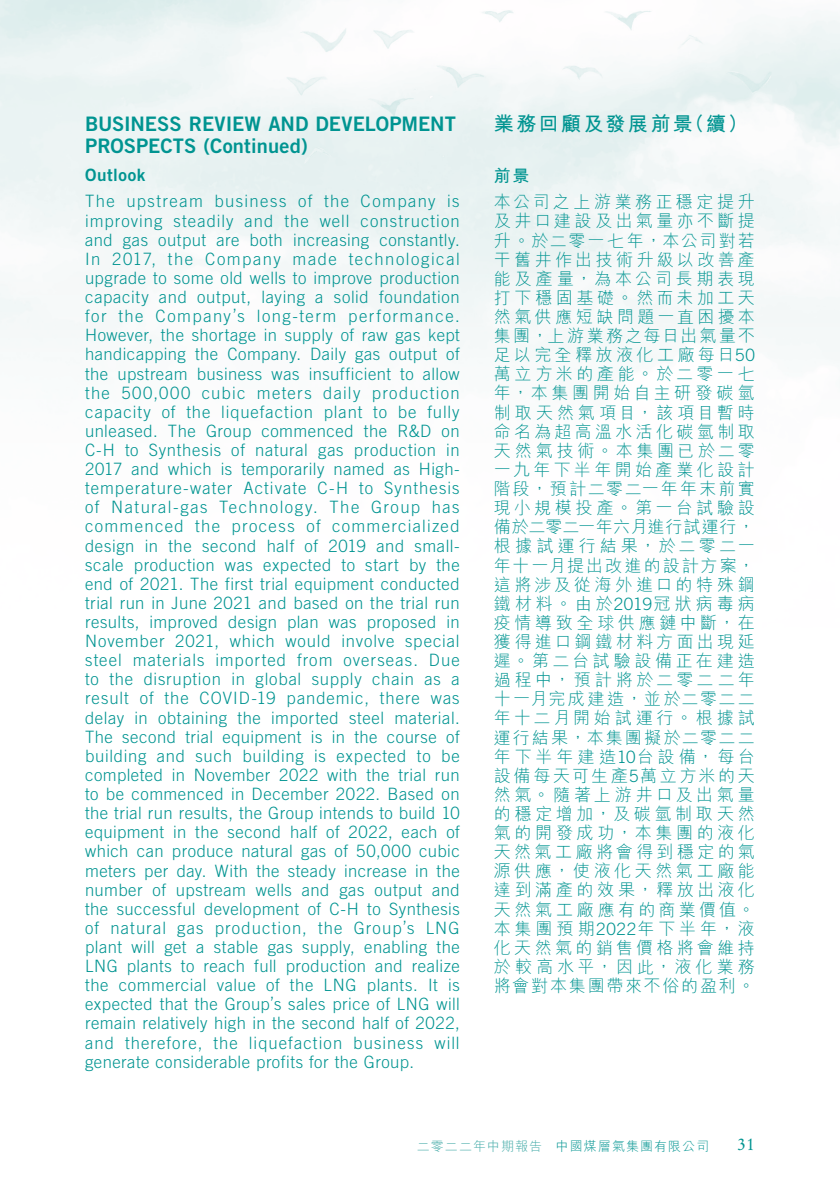
<style>
.page{position:relative;width:840px;height:1191px;background:#fff}
.page>*{position:absolute;margin:0;border:0;box-sizing:border-box;transform-origin:0 0}
.t1{font:20px/22px "Trade Gothic LT Std Bd 2";color:#009491}
.t2{font:700 20px "M Hei HK";letter-spacing:.12em;color:#009491}
.t3{font:300 17px/19.2px "Trade Gothic LT Std";letter-spacing:.03em;color:#009491;text-align:justify}
.t4{font:300 17px/19.2px "M Hei HK";letter-spacing:.2em;color:#009491;text-align:justify}
.t5{font:17px "Trade Gothic LT Std Bd 2";letter-spacing:.035em;color:#009491}
.t6{font:17px "Stempel Garamond LT Std";color:#009491}
.t7{font:700 17px "M Hei HK";color:#009491}
.t8{font:300 13px "M Hei HK";letter-spacing:.08em;color:#009491}
.s1{font-family:"Trade Gothic LT Std"}
.s2{color:#40a9a6}
</style>
<div class="page">
<p class="t1" style="left:85px;top:113px;width:372px">BUSINESS REVIEW AND DEVELOPMENT<br>PROSPECTS (Continued)</p>
<p class="t5" style="left:85px;top:165px;width:62px">Outlook</p>
<p class="t3" style="left:85px;top:192px;width:376px">The upstream business of the Company is improving steadily and the well construction and gas output are both increasing constantly.<br>In 2017, the Company made technological upgrade to some old wells to improve production capacity and output, laying a solid foundation for the Company’s long-term performance.<br>However, the shortage in supply of raw gas kept handicapping the Company. Daily gas output of the upstream business was insufficient to allow the 500,000 cubic meters daily production capacity of the liquefaction plant to be fully unleased. The Group commenced the R&amp;D on C-H to Synthesis of natural gas production in 2017 and which is temporarily named as High&shy;temperature-water Activate C-H to Synthesis of Natural-gas Technology. The Group has commenced the process of commercialized design in the second half of 2019 and small&shy;scale production was expected to start by the end of 2021. The first trial equipment conducted trial run in June 2021 and based on the trial run results, improved design plan was proposed in November 2021, which would involve special steel materials imported from overseas. Due to the disruption in global supply chain as a result of the COVID-19 pandemic, there was delay in obtaining the imported steel material.<br>The second trial equipment is in the course of building and such building is expected to be completed in November 2022 with the trial run to be commenced in December 2022. Based on the trial run results, the Group intends to build 10 equipment in the second half of 2022, each of which can produce natural gas of 50,000 cubic meters per day. With the steady increase in the number of upstream wells and gas output and the successful development of C-H to Synthesis of natural gas production, the Group’s LNG plant will get a stable gas supply, enabling the LNG plants to reach full production and realize the commercial value of the LNG plants. It is expected that the Group’s sales price of LNG will remain relatively high in the second half of 2022, and therefore, the liquefaction business will generate considerable profits for the Group.</p>
<p class="t2" style="left:493px;top:109px;width:255px">業務回顧及發展前景（續）</p>
<p class="t7" style="left:493px;top:164px;width:37px">前景</p>
<p class="t4" style="left:493px;top:192px;width:262px">本公司之上游業務正穩定提升及井口建設及出氣量亦不斷提升。於二零一七年，本公司對若干舊井作出技術升級以改善產能及產量，為本公司長期表現打下穩固基礎。然而未加工天然氣供應短缺問題一直困擾本集團，上游業務之每日出氣量不足以完全釋放液化工廠每日<span class="s1">50</span>萬立方米的產能。於二零一七年，本集團開始自主研發碳氫制取天然氣項目，該項目暫時命名為超高溫水活化碳氫制取天然氣技術。本集團已於二零一九年下半年開始產業化設計階段，預計二零二一年年末前實現小規模投產。第一台試驗設備於二零二一年六月進行試運行，根據試運行結果，於二零二一年十一月提出改進的設計方案，這將涉及從海外進口的特殊鋼鐵材料。由於<span class="s1">2019</span>冠狀病毒病疫情導致全球供應鏈中斷，在獲得進口鋼鐵材料方面出現延遲。第二台試驗設備正在建造過程中，預計將於二零二二年十一月完成建造，並於二零二二年十二月開始試運行。根據試運行結果，本集團擬於二零二二年下半年建造<span class="s1">10</span>台設備，每台設備每天可生產<span class="s1">5</span>萬立方米的天然氣。隨著上游井口及出氣量的穩定增加，及碳氫制取天然氣的開發成功，本集團的液化天然氣工廠將會得到穩定的氣源供應，使液化天然氣工廠能達到滿產的效果，釋放出液化天然氣工廠應有的商業價值。本集團預期<span class="s1">2022</span>年下半年，液化天然氣的銷售價格將會維持於較高水平，因此，液化業務將會對本集團帶來不俗的盈利。</p>
<p class="t8" style="left:416px;top:1139px;width:293px"><span class="s2">二零二二年中期報告</span> 中國煤層氣集團有限公司</p>
<p class="t6" style="left:737px;top:1134px;width:19px">31</p>
</div>
